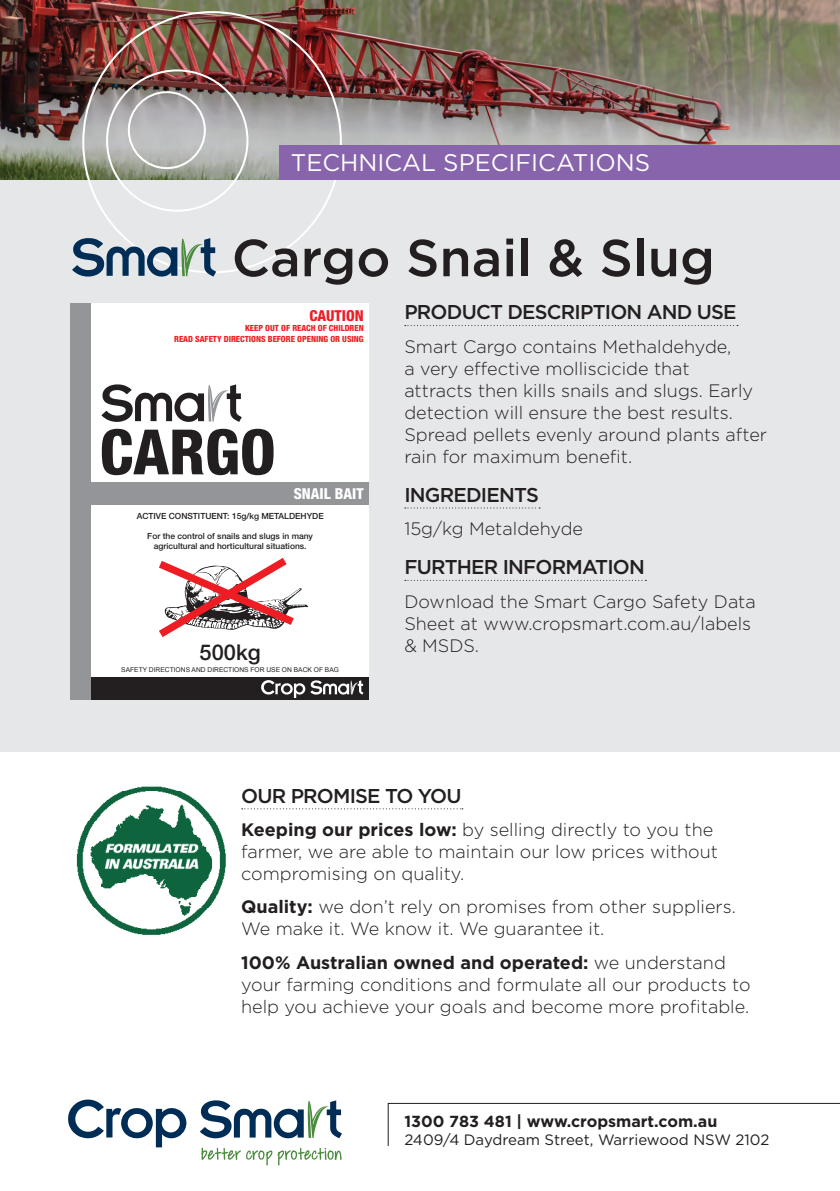
<style>
.page{position:relative;width:840px;height:1191px;background:#fff}
.page>*{position:absolute;margin:0;border:0;box-sizing:border-box;transform-origin:0 0}
.t1{font:800 condensed 62.6px "Helvetica Neue";color:#231f20}
.t2{font:500 52px "Gotham";color:#231f20}
.t3{font:24px "Gotham";color:#fff}
.t4{font:500 21.8px "Helvetica Neue";color:#231f20}
.t5{font:500 20px "Gotham";letter-spacing:-.04em;color:#231f20}
.t6{font:300 18px/22px "Gotham";color:#231f20}
.t7{font:700 16px "Gotham";color:#231f20}
.t8{font:800 condensed 15.2px "Helvetica Neue";color:#fff}
.t9{font:800 condensed 15.2px "Helvetica Neue";color:#ee1d23}
.t10{font:15px "Gotham";color:#231f20}
.t11{font:500 8.4px/10.2px "Helvetica Neue";color:#231f20;text-align:center}
.t12{font:800 condensed 8.4px/10.2px "Helvetica Neue";color:#ee1d23;text-align:right}
.t13{font:6.6px "Arial";color:#231f20}
.s1{font-weight:700}
</style>
<div class="page">
<div style="left:0;top:177px;width:839px;height:574px;background:#e6e7e9"></div>
<svg style="left:241px;top:808px;width:221px;height:1px"></svg>
<div style="left:71px;top:303px;width:298px;height:397px;background:#fff"></div>
<div style="left:71px;top:303px;width:20px;height:396px;background:#939598"></div>
<div style="left:91px;top:677px;width:278px;height:22px;background:#231f20"></div>
<div style="left:87px;top:482px;width:282px;height:22px;background:#939598"></div>
<svg style="left:101px;top:384px;width:140px;height:38px"></svg>
<svg style="left:261px;top:680px;width:102px;height:18px"></svg>
<svg style="left:159px;top:558px;width:149px;height:79px"></svg>
<svg style="left:68px;top:1099px;width:118px;height:48px"></svg>
<svg style="left:201px;top:1147px;width:140px;height:18px"></svg>
<svg style="left:200px;top:1100px;width:142px;height:38px"></svg>
<svg style="left:387px;top:1102px;width:452px;height:44px"></svg>
<img style="left:0;top:0;width:839px;height:180px">
<div style="left:128px;top:91px;width:78px;height:78px;border:2px solid #fff;border-radius:50%"></div>
<div style="left:279px;top:146px;width:560px;height:34px;background:#8764ab"></div>
<img style="left:76px;top:786px;width:150px;height:149px">
<svg style="left:72px;top:238px;width:144px;height:38px"></svg>
<svg style="left:404px;top:325px;width:333px;height:1px"></svg>
<svg style="left:404px;top:507px;width:136px;height:1px"></svg>
<svg style="left:404px;top:580px;width:242px;height:1px"></svg>
<h3 class="t3" style="left:291px;top:147px;width:360px">TECHNICAL SPECIFICATIONS</h3>
<h2 class="t2" style="left:231px;top:224px;width:484px">Cargo Snail &amp; Slug</h2>
<p class="t5" style="left:404px;top:299px;width:333px">PRODUCT DESCRIPTION AND USE</p>
<p class="t6" style="left:404px;top:335px;width:364px">Smart Cargo contains Methaldehyde,<br>a very effective molliscicide that<br>attracts then kills snails and slugs. Early detection will ensure the best results.<br>Spread pellets evenly around plants after rain for maximum benefit.</p>
<p class="t5" style="left:404px;top:481px;width:136px">INGREDIENTS</p>
<p class="t6" style="left:404px;top:517px;width:180px">15g/kg Metaldehyde</p>
<p class="t5" style="left:404px;top:554px;width:242px">FURTHER INFORMATION</p>
<p class="t6" style="left:404px;top:589px;width:353px">Download the Smart Cargo Safety Data<br>Sheet at www.cropsmart.com.au/labels &amp; MSDS.</p>
<p class="t9" style="left:309px;top:306px;width:56px">CAUTION</p>
<p class="t12" style="left:174px;top:323px;width:191px">KEEP OUT OF REACH OF CHILDREN<br>READ SAFETY DIRECTIONS BEFORE OPENING OR USING</p>
<h1 class="t1" style="left:99px;top:413px;width:178px">CARGO</h1>
<p class="t8" style="left:294px;top:484px;width:71px">SNAIL BAIT</p>
<p class="t11" style="left:137px;top:511px;width:188px">ACTIVE CONSTITUENT: 15g/kg METALDEHYDE</p>
<p class="t11" style="left:147px;top:531px;width:167px">For the control of snails and slugs in many agricultural and horticultural situations.</p>
<p class="t4" style="left:199px;top:639px;width:62px">500kg</p>
<p class="t13" style="left:121px;top:665px;width:219px">SAFETY DIRECTIONS AND DIRECTIONS FOR USE ON BACK OF BAG</p>
<p class="t5" style="left:241px;top:782px;width:222px">OUR PROMISE TO YOU</p>
<p class="t6" style="left:241px;top:818px;width:478px"><span class="s1">Keeping our prices low:</span> by selling directly to you the farmer, we are able to maintain our low prices without compromising on quality.</p>
<p class="t6" style="left:241px;top:895px;width:496px"><span class="s1">Quality:</span> we don’t rely on promises from other suppliers.<br>We make it. We know it. We guarantee it.</p>
<p class="t6" style="left:241px;top:951px;width:510px"><span class="s1">100% Australian owned and operated:</span> we understand your farming conditions and formulate all our products to help you achieve your goals and become more profitable.</p>
<p class="t7" style="left:404px;top:1110px;width:314px">1300 783 481 | www.cropsmart.com.au</p>
<p class="t10" style="left:404px;top:1129px;width:366px">2409/4 Daydream Street, Warriewood NSW 2102</p>
</div>
